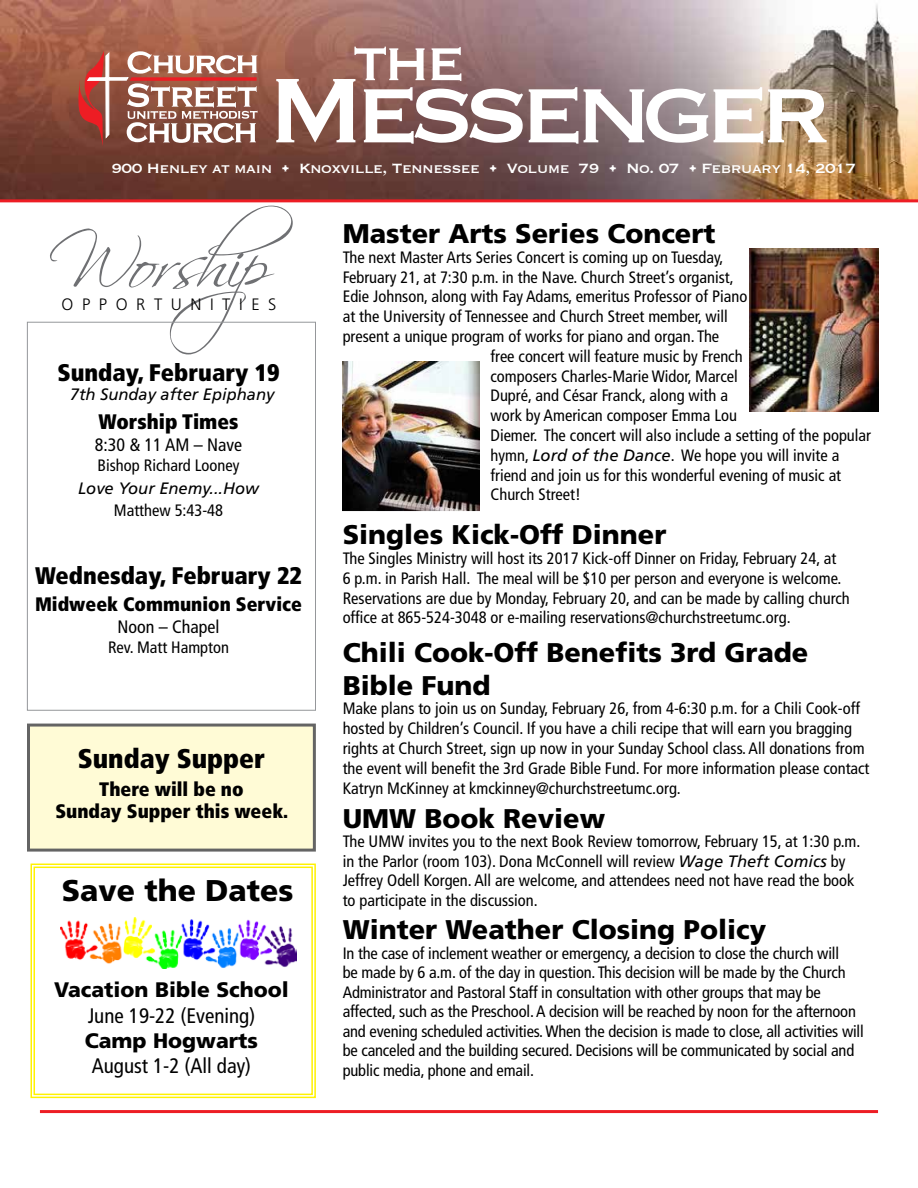
<style>
.page{position:relative;width:918px;height:1188px;background:#fff}
.page>*{position:absolute;margin:0;border:0;box-sizing:border-box;transform-origin:0 0}
.t1{font:120.45px "Copperplate";letter-spacing:-.1em;color:#fff}
.t2{font:72.3px "Copperplate";color:#fff}
.t3{font:72px "Scriptina Pro";color:#6f7073}
.t4{font:900 30px "Frutiger";color:#000}
.t5{font:900 27px/32.4px "Frutiger";color:#000}
.t6{font:900 condensed 27px "Frutiger";color:#000}
.t7{font:900 condensed 24px "Frutiger";color:#000}
.t8{font:condensed 21px "Frutiger";color:#000}
.t9{font:900 21px "Frutiger";color:#000}
.t10{font:900 condensed 21px "Frutiger";color:#000}
.t11{font:900 condensed 19.5px/21.9px "Frutiger";color:#000;text-align:center}
.t12{font:condensed 18px "Frutiger";color:#000}
.t13{font:17.55px "Copperplate";letter-spacing:-.035em;color:#fff}
.t14{font:condensed 16.5px/19.5px "Frutiger";color:#000}
.t15{font:italic 16.5px "Frutiger";color:#000}
.t16{font:300 16.5px "Frutiger";letter-spacing:.52em;color:#000}
.s1{font-style:italic;font-stretch:normal}
</style>
<div class="page">
<img style="left:0;top:0;width:918px;height:199px">
<svg style="left:77px;top:50px;width:181px;height:98px"></svg>
<hr style="left:0;top:199px;width:918px;height:3px;background:#ed1d24">
<div style="left:27px;top:322px;width:289px;height:389px;border:1px solid #95979a"></div>
<div style="left:28px;top:725px;width:286px;height:125px;background:#fffbd6"></div>
<hr style="left:40px;top:1110px;width:838px;height:3px;background:#ed1d24">
<svg style="left:30px;top:863px;width:286px;height:236px"></svg>
<div style="left:34px;top:867px;width:279px;height:228px;border:1px solid #fff200"></div>
<img style="left:749px;top:249px;width:129px;height:162px">
<img style="left:343px;top:361px;width:136px;height:150px">
<img style="left:61px;top:918px;width:236px;height:50px">
<h2 class="t2" style="left:352px;top:13px;width:115px">the</h2>
<h1 class="t1" style="left:266px;top:31px;width:568px">Messenger</h1>
<p class="t13" style="left:626px;top:157px;width:232px">No. 07 • February 14, 2017</p>
<h3 class="t3" style="left:72px;top:219px;width:272px">Worship</h3>
<p class="t13" style="left:111px;top:157px;width:507px">900 Henley at main • Knoxville, Tennessee • Volume 79 •</p>
<h3 class="t5" style="left:343px;top:217px;width:374px">Master Arts Series Concert</h3>
<p class="t14" style="left:343px;top:247px;width:382px">The next Master Arts Series Concert is coming up on Tuesday,</p>
<p class="t14" style="left:343px;top:267px;width:393px">February 21, at 7:30 p.m. in the Nave. Church Street’s organist,</p>
<p class="t14" style="left:343px;top:287px;width:406px">Edie Johnson, along with Fay Adams, emeritus Professor of Piano</p>
<p class="t14" style="left:343px;top:307px;width:387px">at the University of Tennessee and Church Street member, will</p>
<p class="t14" style="left:343px;top:327px;width:378px">present a unique program of works for piano and organ. The</p>
<p class="t14" style="left:491px;top:346px;width:254px">free concert will feature music by French</p>
<p class="t14" style="left:491px;top:366px;width:249px">composers Charles-Marie Widor, Marcel</p>
<p class="t14" style="left:491px;top:386px;width:239px">Dupré, and César Franck, along with a</p>
<p class="t14" style="left:491px;top:406px;width:248px">work by American composer Emma Lou</p>
<p class="t14" style="left:491px;top:426px;width:382px">Diemer. The concert will also include a setting of the popular</p>
<p class="t14" style="left:491px;top:445px;width:350px">hymn, <span class="s1">Lord of the Dance</span>. We hope you will invite a</p>
<p class="t14" style="left:491px;top:465px;width:352px">friend and join us for this wonderful evening of music at</p>
<p class="t14" style="left:491px;top:485px;width:92px">Church Street!</p>
<p class="t16" style="left:62px;top:295px;width:216px">OPPORTUNITIES</p>
<h3 class="t7" style="left:57px;top:358px;width:224px">Sunday, February 19</h3>
<p class="t15" style="left:70px;top:385px;width:206px">7th Sunday after Epiphany</p>
<p class="t10" style="left:99px;top:409px;width:141px">Worship Times</p>
<p class="t12" style="left:95px;top:435px;width:149px">8:30 &amp; 11 AM – Nave</p>
<p class="t14" style="left:98px;top:456px;width:143px">Bishop Richard Looney</p>
<p class="t15" style="left:78px;top:478px;width:182px">Love Your Enemy...How</p>
<p class="t14" style="left:114px;top:501px;width:111px">Matthew 5:43-48</p>
<h3 class="t7" style="left:35px;top:561px;width:269px">Wednesday, February 22</h3>
<p class="t11" style="left:35px;top:593px;width:269px">Midweek Communion Service</p>
<p class="t12" style="left:118px;top:617px;width:104px">Noon – Chapel</p>
<p class="t14" style="left:108px;top:638px;width:122px">Rev. Matt Hampton</p>
<h3 class="t6" style="left:78px;top:742px;width:189px">Sunday Supper</h3>
<p class="t11" style="left:55px;top:778px;width:234px">There will be no<br>Sunday Supper this week.</p>
<h3 class="t4" style="left:62px;top:872px;width:233px">Save the Dates</h3>
<p class="t9" style="left:54px;top:977px;width:236px">Vacation Bible School</p>
<p class="t8" style="left:88px;top:1003px;width:169px">June 19-22 (Evening)</p>
<p class="t9" style="left:85px;top:1028px;width:175px">Camp Hogwarts</p>
<p class="t8" style="left:92px;top:1054px;width:161px">August 1-2 (All day)</p>
<h3 class="t5" style="left:343px;top:518px;width:325px">Singles Kick-Off Dinner</h3>
<p class="t14" style="left:343px;top:548px;width:509px">The Singles Ministry will host its 2017 Kick-off Dinner on Friday, February 24, at<br>6 p.m. in Parish Hall. The meal will be $10 per person and everyone is welcome.<br>Reservations are due by Monday, February 20, and can be made by calling church office at 865-524-3048 or e-mailing reservations@churchstreetumc.org.</p>
<h3 class="t5" style="left:343px;top:636px;width:467px">Chili Cook-Off Benefits 3rd Grade<br>Bible Fund</h3>
<p class="t14" style="left:343px;top:699px;width:528px">Make plans to join us on Sunday, February 26, from 4-6:30 p.m. for a Chili Cook-off hosted by Children’s Council. If you have a chili recipe that will earn you bragging rights at Church Street, sign up now in your Sunday School class. All donations from the event will benefit the 3rd Grade Bible Fund. For more information please contact Katryn McKinney at kmckinney@churchstreetumc.org.</p>
<h3 class="t5" style="left:343px;top:802px;width:264px">UMW Book Review</h3>
<p class="t14" style="left:343px;top:832px;width:519px">The UMW invites you to the next Book Review tomorrow, February 15, at 1:30 p.m. in the Parlor (room 103). Dona McConnell will review <span class="s1">Wage Theft Comics</span> by Jeffrey Odell Korgen. All are welcome, and attendees need not have read the book to participate in the discussion.</p>
<h3 class="t5" style="left:343px;top:914px;width:425px">Winter Weather Closing Policy</h3>
<p class="t14" style="left:343px;top:943px;width:523px">In the case of inclement weather or emergency, a decision to close the church will<br>be made by 6 a.m. of the day in question. This decision will be made by the Church Administrator and Pastoral Staff in consultation with other groups that may be affected, such as the Preschool. A decision will be reached by noon for the afternoon and evening scheduled activities. When the decision is made to close, all activities will be canceled and the building secured. Decisions will be communicated by social and public media, phone and email.</p>
</div>
